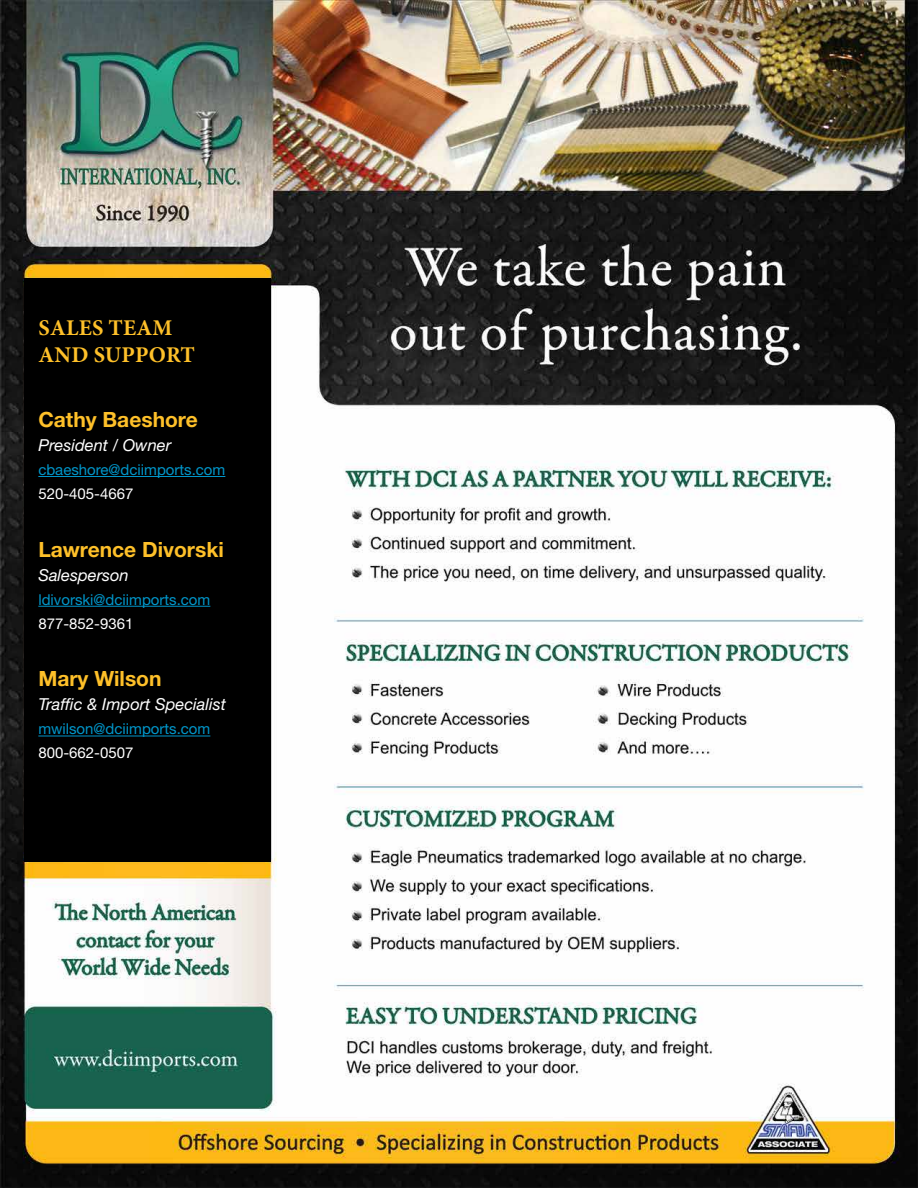
<style>
.page{position:relative;width:918px;height:1188px;background:#fff}
.page>*{position:absolute;margin:0;border:0;box-sizing:border-box;transform-origin:0 0}
.t1{font:700 22.5px/27px "Minion Pro";letter-spacing:.01em;color:#fec029}
.t2{font:700 21px "Helvetica Neue LT Std";color:#fec029}
.t3{font:italic 16.5px "Helvetica Neue LT Std";color:#fff}
.t4{font:15px "Helvetica Neue LT Std";color:#0096ca}
.t5{font:15px "Helvetica Neue LT Std";color:#fff}
</style>
<div class="page">
<img style="left:0;top:0;width:918px;height:1188px">
<div style="left:25px;top:279px;width:246px;height:583px;background:#000"></div>
<hr style="left:38px;top:476px;width:187px;height:1px;background:#0096ca">
<hr style="left:38px;top:606px;width:172px;height:1px;background:#0096ca">
<hr style="left:38px;top:736px;width:172px;height:1px;background:#0096ca">
<h1 class="t1" style="left:38px;top:315px;width:158px">SALES TEAM<br>AND SUPPORT</h1>
<h2 class="t2" style="left:38px;top:407px;width:161px">Cathy Baeshore</h2>
<p class="t3" style="left:38px;top:435px;width:135px">President / Owner</p>
<p class="t4" style="left:38px;top:461px;width:189px">cbaeshore@dciimports.com</p>
<p class="t5" style="left:38px;top:485px;width:97px">520-405-4667</p>
<h2 class="t2" style="left:38px;top:536px;width:187px">Lawrence Divorski</h2>
<p class="t3" style="left:38px;top:565px;width:92px">Salesperson</p>
<p class="t4" style="left:38px;top:590px;width:174px">ldivorski@dciimports.com</p>
<p class="t5" style="left:38px;top:614px;width:97px">877-852-9361</p>
<h2 class="t2" style="left:38px;top:666px;width:125px">Mary Wilson</h2>
<p class="t3" style="left:38px;top:695px;width:189px">Traffic &amp; Import Specialist</p>
<p class="t4" style="left:38px;top:720px;width:174px">mwilson@dciimports.com</p>
<p class="t5" style="left:38px;top:744px;width:97px">800-662-0507</p>
</div>
